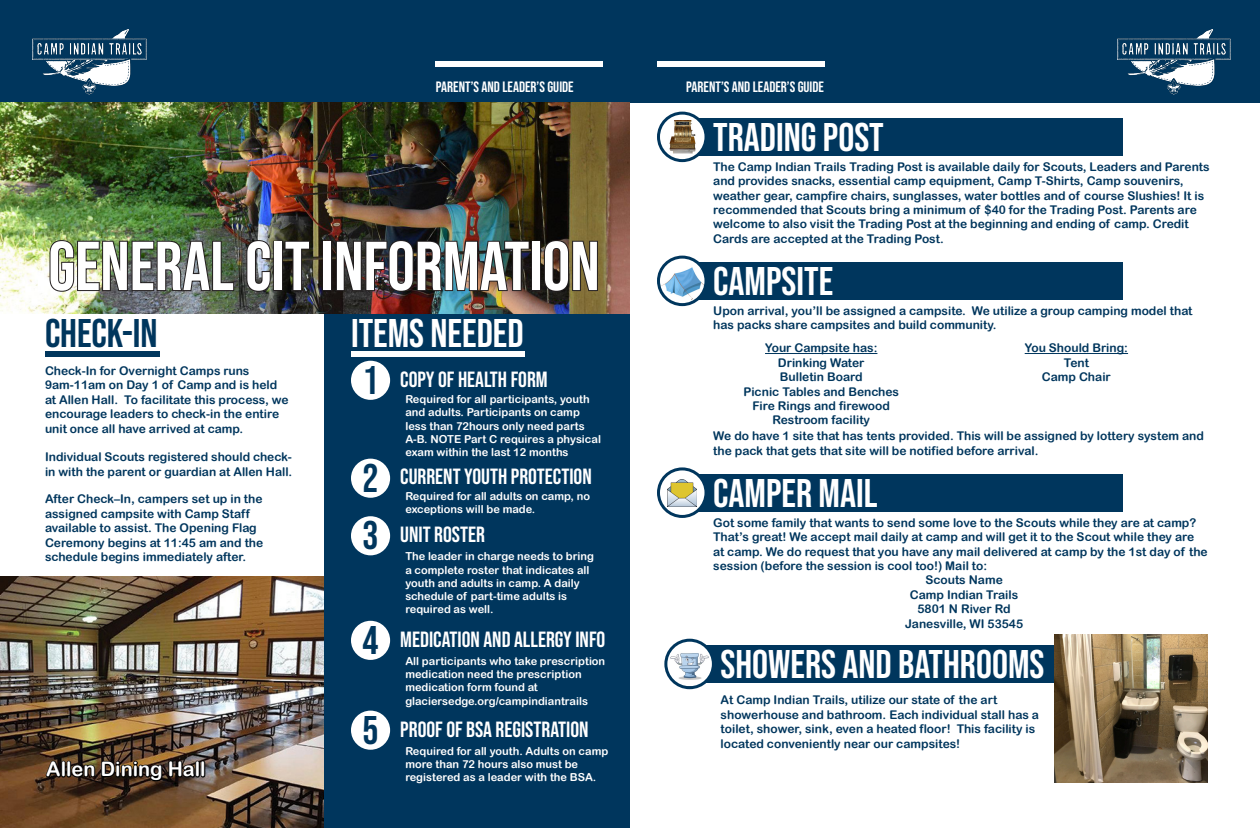
<style>
.page{position:relative;width:1260px;height:828px;background:#fff}
.page>*{position:absolute;margin:0;border:0;box-sizing:border-box;transform-origin:0 0}
.t1{font:69px "Bebas Neue";color:#fff}
.t2{font:40px "Bebas Neue";color:#fff}
.t3{font:40px "Bebas Neue";color:#00365d}
.t4{font:22px "Bebas Neue";color:#fff}
.t5{font:20px "Arial Rounded MT Bold";color:#fff}
.t6{font:15px "Bebas Neue";color:#fff}
.t7{font:12px/14.4px "Arial Rounded MT Bold";color:#00365d}
.t8{font:11px/13.2px "Arial Rounded MT Bold";color:#fff}
</style>
<div class="page">
<div style="left:324px;top:306px;width:306px;height:522px;background:#00365d"></div>
<div style="left:0;top:0;width:630px;height:103px;background:#00365d"></div>
<div style="left:630px;top:0;width:630px;height:103px;background:#00365d"></div>
<img style="left:32px;top:29px;width:115px;height:65px">
<img style="left:1117px;top:29px;width:114px;height:65px">
<div style="left:436px;top:61px;width:167px;height:5px;background:#fff"></div>
<div style="left:657px;top:61px;width:167px;height:5px;background:#fff"></div>
<div style="left:682px;top:118px;width:441px;height:38px;background:#00365d"></div>
<svg style="left:659px;top:113px;width:47px;height:48px"></svg>
<img style="left:665px;top:120px;width:34px;height:34px">
<div style="left:657px;top:112px;width:51px;height:50px;border:3px solid #00365d;border-radius:50%"></div>
<div style="left:682px;top:262px;width:441px;height:38px;background:#00365d"></div>
<img style="left:658px;top:257px;width:48px;height:48px;border-radius:24px">
<div style="left:657px;top:256px;width:51px;height:50px;border:3px solid #00365d;border-radius:50%"></div>
<div style="left:682px;top:474px;width:441px;height:37px;background:#00365d"></div>
<svg style="left:659px;top:469px;width:47px;height:47px"></svg>
<img style="left:668px;top:479px;width:29px;height:27px">
<div style="left:657px;top:467px;width:51px;height:51px;border:3px solid #00365d;border-radius:50%"></div>
<div style="left:690px;top:645px;width:441px;height:38px;background:#00365d"></div>
<svg style="left:666px;top:640px;width:47px;height:48px"></svg>
<img style="left:670px;top:646px;width:39px;height:42px">
<div style="left:664px;top:639px;width:51px;height:50px;border:3px solid #00365d;border-radius:50%"></div>
<img style="left:0;top:103px;width:630px;height:210px">
<img style="left:49px;top:239px;width:186px;height:54px">
<svg style="left:245px;top:239px;width:27px;height:54px"></svg>
<div style="left:273px;top:241px;width:10px;height:50px;border:2px solid #231f20"></div>
<svg style="left:284px;top:240px;width:27px;height:52px"></svg>
<div style="left:323px;top:241px;width:9px;height:50px;border:2px solid #231f20"></div>
<img style="left:335px;top:239px;width:196px;height:54px">
<div style="left:531px;top:241px;width:10px;height:50px;border:2px solid #231f20"></div>
<svg style="left:543px;top:239px;width:56px;height:54px;background:#4f422a"></svg>
<div style="left:351px;top:351px;width:173px;height:5px;background:#fff"></div>
<div style="left:45px;top:351px;width:114px;height:5px;background:#00365d"></div>
<div style="left:351px;top:361px;width:39px;height:39px;background:#fff;border-radius:50%"></div>
<div style="left:351px;top:459px;width:39px;height:39px;background:#fff;border-radius:50%"></div>
<div style="left:351px;top:516px;width:39px;height:39px;background:#fff;border-radius:50%"></div>
<div style="left:351px;top:621px;width:39px;height:39px;background:#fff;border-radius:50%"></div>
<div style="left:351px;top:711px;width:39px;height:39px;background:#fff;border-radius:50%"></div>
<img style="left:1055px;top:634px;width:153px;height:149px">
<img style="left:0;top:576px;width:324px;height:252px">
<svg style="left:44px;top:759px;width:163px;height:24px;background:#302318"></svg>
<hr style="left:765px;top:353px;width:112px;height:1px;background:#00365d">
<hr style="left:1025px;top:353px;width:103px;height:1px;background:#00365d">
<p class="t6" style="left:436px;top:78px;width:139px">PARENT’S AND LEADER’S GUIDE</p>
<p class="t6" style="left:686px;top:78px;width:139px">PARENT’S AND LEADER’S GUIDE</p>
<p class="t2" style="left:713px;top:115px;width:172px">TRADING POST</p>
<p class="t1" style="left:48px;top:227px;width:553px">GENERAL CIT INFORMATION</p>
<p class="t3" style="left:45px;top:311px;width:114px">CHECK-IN</p>
<p class="t2" style="left:351px;top:311px;width:174px">ITEMS NEEDED</p>
<p class="t3" style="left:363px;top:357px;width:17px">1</p>
<p class="t7" style="left:45px;top:363px;width:206px">Check-In for Overnight Camps runs</p>
<p class="t7" style="left:45px;top:378px;width:245px">9am-11am on Day 1 of Camp and is held at Allen Hall. To facilitate this process, we encourage leaders to check-in the entire unit once all have arrived at camp.</p>
<p class="t7" style="left:45px;top:450px;width:249px">Individual Scouts registered should check&shy;in with the parent or guardian at Allen Hall.</p>
<p class="t7" style="left:45px;top:492px;width:219px">After Check–In, campers set up in the</p>
<p class="t7" style="left:45px;top:506px;width:206px">assigned campsite with Camp Staff</p>
<p class="t7" style="left:45px;top:521px;width:213px">available to assist. The Opening Flag</p>
<p class="t7" style="left:45px;top:535px;width:220px">Ceremony begins at 11:45 am and the schedule begins immediately after.</p>
<p class="t4" style="left:400px;top:367px;width:149px">COPY OF HEALTH FORM</p>
<p class="t8" style="left:405px;top:392px;width:197px">Required for all participants, youth and adults. Participants on camp less than 72hours only need parts A-B. NOTE Part C requires a physical exam within the last 12 months</p>
<p class="t8" style="left:405px;top:489px;width:186px">Required for all adults on camp, no exceptions will be made.</p>
<p class="t3" style="left:363px;top:455px;width:17px">2</p>
<p class="t3" style="left:363px;top:513px;width:17px">3</p>
<p class="t4" style="left:400px;top:464px;width:193px">CURRENT YOUTH PROTECTION</p>
<p class="t4" style="left:400px;top:522px;width:86px">UNIT ROSTER</p>
<p class="t8" style="left:405px;top:550px;width:190px">The leader in charge needs to bring a complete roster that indicates all youth and adults in camp. A daily schedule of part-time adults is</p>
<p class="t8" style="left:405px;top:603px;width:90px">required as well.</p>
<p class="t5" style="left:46px;top:757px;width:161px">Allen Dining Hall</p>
<p class="t3" style="left:363px;top:617px;width:17px">4</p>
<p class="t3" style="left:363px;top:707px;width:17px">5</p>
<p class="t4" style="left:400px;top:627px;width:207px">MEDICATION AND ALLERGY INFO</p>
<p class="t8" style="left:405px;top:654px;width:201px">All participants who take prescription medication need the prescription</p>
<p class="t8" style="left:405px;top:681px;width:134px">medication form found at</p>
<p class="t8" style="left:405px;top:694px;width:184px">glaciersedge.org/campindiantrails</p>
<p class="t4" style="left:400px;top:717px;width:190px">PROOF OF BSA REGISTRATION</p>
<p class="t8" style="left:405px;top:744px;width:204px">Required for all youth. Adults on camp more than 72 hours also must be</p>
<p class="t8" style="left:405px;top:771px;width:193px">registered as a leader with the BSA.</p>
<p class="t7" style="left:713px;top:159px;width:498px">The Camp Indian Trails Trading Post is available daily for Scouts, Leaders and Parents and provides snacks, essential camp equipment, Camp T-Shirts, Camp souvenirs, weather gear, campfire chairs, sunglasses, water bottles and of course Slushies! It is recommended that Scouts bring a minimum of $40 for the Trading Post. Parents are welcome to also visit the Trading Post at the beginning and ending of camp. Credit Cards are accepted at the Trading Post.</p>
<p class="t2" style="left:713px;top:259px;width:122px">CAMPSITE</p>
<p class="t7" style="left:713px;top:303px;width:481px">Upon arrival, you’ll be assigned a campsite. We utilize a group camping model that has packs share campsites and build community.</p>
<p class="t7" style="left:765px;top:341px;width:114px">Your Campsite has:</p>
<p class="t7" style="left:778px;top:355px;width:88px">Drinking Water</p>
<p class="t7" style="left:780px;top:370px;width:84px">Bulletin Board</p>
<p class="t7" style="left:743px;top:384px;width:157px">Picnic Tables and Benches</p>
<p class="t7" style="left:753px;top:398px;width:139px">Fire Rings and firewood</p>
<p class="t7" style="left:772px;top:413px;width:99px">Restroom facility</p>
<p class="t7" style="left:1025px;top:341px;width:105px">You Should Bring:</p>
<p class="t7" style="left:1064px;top:355px;width:27px">Tent</p>
<p class="t7" style="left:1042px;top:370px;width:70px">Camp Chair</p>
<p class="t7" style="left:713px;top:429px;width:492px">We do have 1 site that has tents provided. This will be assigned by lottery system and the pack that gets that site will be notified before arrival.</p>
<p class="t2" style="left:713px;top:471px;width:166px">CAMPER MAIL</p>
<p class="t7" style="left:713px;top:515px;width:485px">Got some family that wants to send some love to the Scouts while they are at camp?</p>
<p class="t7" style="left:713px;top:530px;width:496px">That’s great! We accept mail daily at camp and will get it to the Scout while they are at camp. We do request that you have any mail delivered at camp by the 1st day of the session (before the session is cool too!) Mail to:</p>
<p class="t7" style="left:925px;top:573px;width:79px">Scouts Name</p>
<p class="t7" style="left:910px;top:587px;width:110px">Camp Indian Trails</p>
<p class="t7" style="left:917px;top:602px;width:95px">5801 N River Rd</p>
<p class="t7" style="left:905px;top:616px;width:120px">Janesville, WI 53545</p>
<p class="t2" style="left:721px;top:642px;width:325px">SHOWERS AND BATHROOMS</p>
<p class="t7" style="left:721px;top:693px;width:278px">At Camp Indian Trails, utilize our state of the art</p>
<p class="t7" style="left:721px;top:707px;width:320px">showerhouse and bathroom. Each individual stall has a toilet, shower, sink, even a heated floor! This facility is located conveniently near our campsites!</p>
</div>
